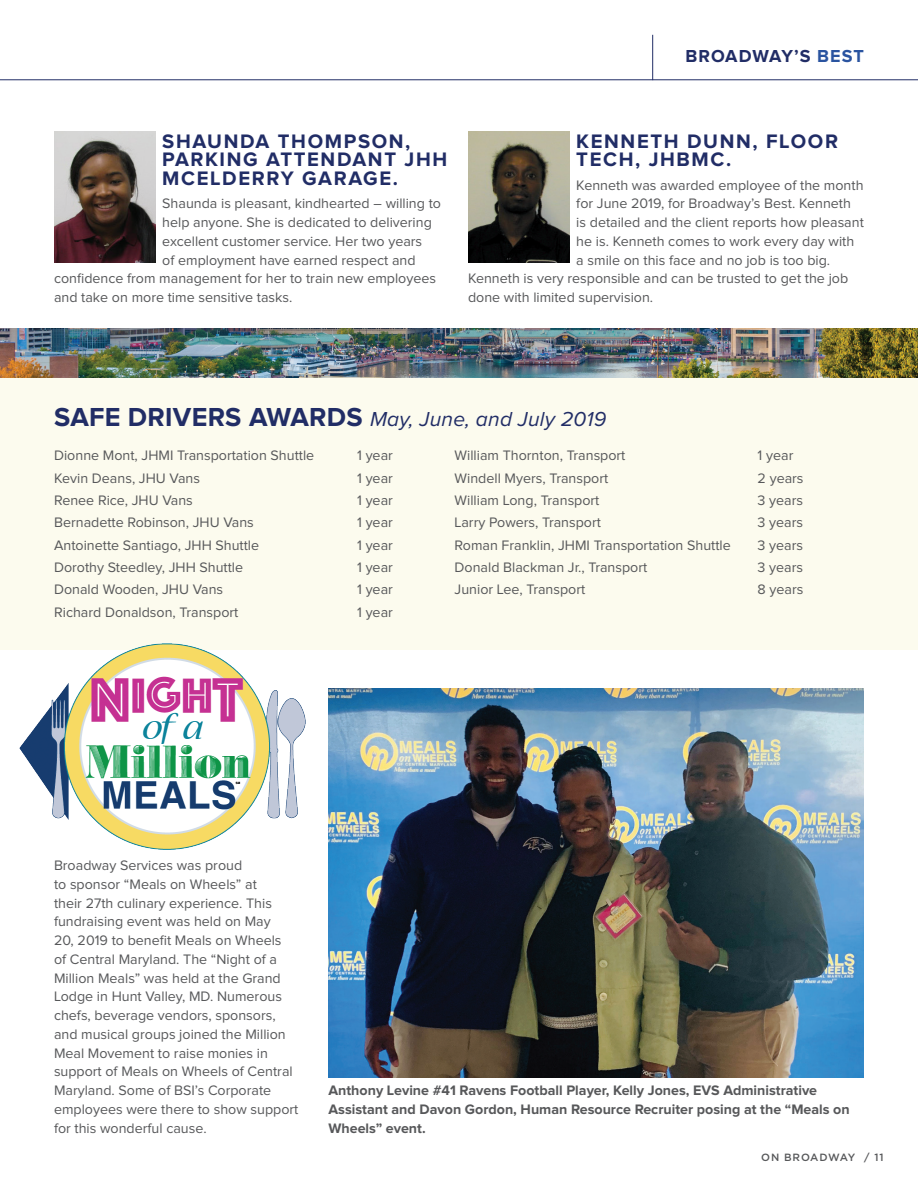
<style>
.page{position:relative;width:918px;height:1188px;background:#fff}
.page>*{position:absolute;margin:0;border:0;box-sizing:border-box;transform-origin:0 0}
.t1{font:italic 21px "Proxima Nova";letter-spacing:.01em;color:#212d66}
.Header_-_Kudos{font:700 20.25px/18.8px "Proxima Nova";letter-spacing:.08em;color:#212d66}
.t2{font:700 18px "Proxima Nova";letter-spacing:.055em;color:#212d66}
.Body_Copy_-_Kudos{font:14.25px/18.8px "Proxima Nova";color:#57585a}
.Body_Copy_-_Kudos-2{font:700 14.25px/18.8px "Proxima Nova";color:#57585a}
.t3{font:500 10.5px "Gotham";letter-spacing:.08em;color:#57585a}
.s1{color:#2a54a0}
.s2{font-weight:700;font-style:normal;font-size:27px}
</style>
<div class="page">
<div style="left:0;top:348px;width:918px;height:302px;background:#fcfbee"></div>
<img style="left:0;top:328px;width:918px;height:50px">
<hr style="left:0;top:79px;width:918px;height:1px;background:#212d66">
<hr style="left:652px;top:35px;width:1px;height:45px;background:#212d66">
<img style="left:54px;top:132px;width:102px;height:130px">
<img style="left:468px;top:132px;width:102px;height:130px">
<img style="left:328px;top:688px;width:536px;height:390px">
<img style="left:20px;top:643px;width:286px;height:206px">
<p class="t2" style="left:685px;top:48px;width:180px">BROADWAY’S <span class="s1">BEST</span></p>
<p class="Header_-_Kudos" style="left:162px;top:132px;width:286px">SHAUNDA THOMPSON,<br>PARKING ATTENDANT JHH<br>MCELDERRY GARAGE.</p>
<p class="Body_Copy_-_Kudos" style="left:162px;top:195px;width:280px">Shaunda is pleasant, kindhearted – willing to</p>
<p class="Body_Copy_-_Kudos" style="left:162px;top:214px;width:271px">help anyone. She is dedicated to delivering</p>
<p class="Body_Copy_-_Kudos" style="left:162px;top:232px;width:261px">excellent customer service. Her two years</p>
<p class="Body_Copy_-_Kudos" style="left:162px;top:251px;width:255px">of employment have earned respect and</p>
<p class="Body_Copy_-_Kudos" style="left:54px;top:270px;width:384px">confidence from management for her to train new employees</p>
<p class="Body_Copy_-_Kudos" style="left:54px;top:289px;width:240px">and take on more time sensitive tasks.</p>
<p class="Header_-_Kudos" style="left:576px;top:132px;width:263px">KENNETH DUNN, FLOOR<br>TECH, JHBMC.</p>
<p class="Body_Copy_-_Kudos" style="left:576px;top:176px;width:289px">Kenneth was awarded employee of the month</p>
<p class="Body_Copy_-_Kudos" style="left:576px;top:195px;width:276px">for June 2019, for Broadway’s Best. Kenneth</p>
<p class="Body_Copy_-_Kudos" style="left:576px;top:214px;width:289px">is detailed and the client reports how pleasant</p>
<p class="Body_Copy_-_Kudos" style="left:576px;top:232px;width:279px">he is. Kenneth comes to work every day with</p>
<p class="Body_Copy_-_Kudos" style="left:576px;top:251px;width:255px">a smile on this face and no job is too big.</p>
<p class="Body_Copy_-_Kudos" style="left:468px;top:270px;width:382px">Kenneth is very responsible and can be trusted to get the job</p>
<p class="Body_Copy_-_Kudos" style="left:468px;top:289px;width:187px">done with limited supervision.</p>
<p class="t1" style="left:54px;top:409px;width:554px"><span class="s2">SAFE DRIVERS AWARDS</span> May, June, and July 2019</p>
<p class="Body_Copy_-_Kudos" style="left:54px;top:447px;width:262px">Dionne Mont, JHMI Transportation Shuttle</p>
<p class="Body_Copy_-_Kudos" style="left:357px;top:447px;width:37px">1 year</p>
<p class="Body_Copy_-_Kudos" style="left:54px;top:469px;width:147px">Kevin Deans, JHU Vans</p>
<p class="Body_Copy_-_Kudos" style="left:357px;top:469px;width:37px">1 year</p>
<p class="Body_Copy_-_Kudos" style="left:54px;top:491px;width:140px">Renee Rice, JHU Vans</p>
<p class="Body_Copy_-_Kudos" style="left:357px;top:491px;width:37px">1 year</p>
<p class="Body_Copy_-_Kudos" style="left:54px;top:514px;width:201px">Bernadette Robinson, JHU Vans</p>
<p class="Body_Copy_-_Kudos" style="left:357px;top:514px;width:37px">1 year</p>
<p class="Body_Copy_-_Kudos" style="left:54px;top:536px;width:207px">Antoinette Santiago, JHH Shuttle</p>
<p class="Body_Copy_-_Kudos" style="left:357px;top:536px;width:37px">1 year</p>
<p class="Body_Copy_-_Kudos" style="left:54px;top:558px;width:191px">Dorothy Steedley, JHH Shuttle</p>
<p class="Body_Copy_-_Kudos" style="left:357px;top:558px;width:37px">1 year</p>
<p class="Body_Copy_-_Kudos" style="left:54px;top:581px;width:171px">Donald Wooden, JHU Vans</p>
<p class="Body_Copy_-_Kudos" style="left:357px;top:581px;width:37px">1 year</p>
<p class="Body_Copy_-_Kudos" style="left:54px;top:603px;width:186px">Richard Donaldson, Transport</p>
<p class="Body_Copy_-_Kudos" style="left:357px;top:603px;width:37px">1 year</p>
<p class="Body_Copy_-_Kudos" style="left:455px;top:447px;width:172px">William Thornton, Transport</p>
<p class="Body_Copy_-_Kudos" style="left:758px;top:447px;width:37px">1 year</p>
<p class="Body_Copy_-_Kudos" style="left:455px;top:469px;width:155px">Windell Myers, Transport</p>
<p class="Body_Copy_-_Kudos" style="left:758px;top:469px;width:47px">2 years</p>
<p class="Body_Copy_-_Kudos" style="left:455px;top:491px;width:146px">William Long, Transport</p>
<p class="Body_Copy_-_Kudos" style="left:758px;top:491px;width:47px">3 years</p>
<p class="Body_Copy_-_Kudos" style="left:455px;top:514px;width:148px">Larry Powers, Transport</p>
<p class="Body_Copy_-_Kudos" style="left:758px;top:514px;width:47px">3 years</p>
<p class="Body_Copy_-_Kudos" style="left:455px;top:536px;width:278px">Roman Franklin, JHMI Transportation Shuttle</p>
<p class="Body_Copy_-_Kudos" style="left:758px;top:536px;width:47px">3 years</p>
<p class="Body_Copy_-_Kudos" style="left:455px;top:558px;width:194px">Donald Blackman Jr., Transport</p>
<p class="Body_Copy_-_Kudos" style="left:758px;top:558px;width:47px">3 years</p>
<p class="Body_Copy_-_Kudos" style="left:455px;top:581px;width:132px">Junior Lee, Transport</p>
<p class="Body_Copy_-_Kudos" style="left:758px;top:581px;width:47px">8 years</p>
<p class="Body_Copy_-_Kudos" style="left:54px;top:857px;width:246px">Broadway Services was proud<br>to sponsor “Meals on Wheels” at<br>their 27th culinary experience. This fundraising event was held on May<br>20, 2019 to benefit Meals on Wheels<br>of Central Maryland. The “Night of a Million Meals” was held at the Grand Lodge in Hunt Valley, MD. Numerous chefs, beverage vendors, sponsors, and musical groups joined the Million Meal Movement to raise monies in support of Meals on Wheels of Central Maryland. Some of BSI’s Corporate employees were there to show support for this wonderful cause.</p>
<p class="Body_Copy_-_Kudos-2" style="left:328px;top:1082px;width:523px">Anthony Levine #41 Ravens Football Player, Kelly Jones, EVS Administrative<br>Assistant and Davon Gordon, Human Resource Recruiter posing at the “Meals on<br>Wheels” event.</p>
<p class="t3" style="left:761px;top:1151px;width:124px">ON BROADWAY / 11</p>
</div>
